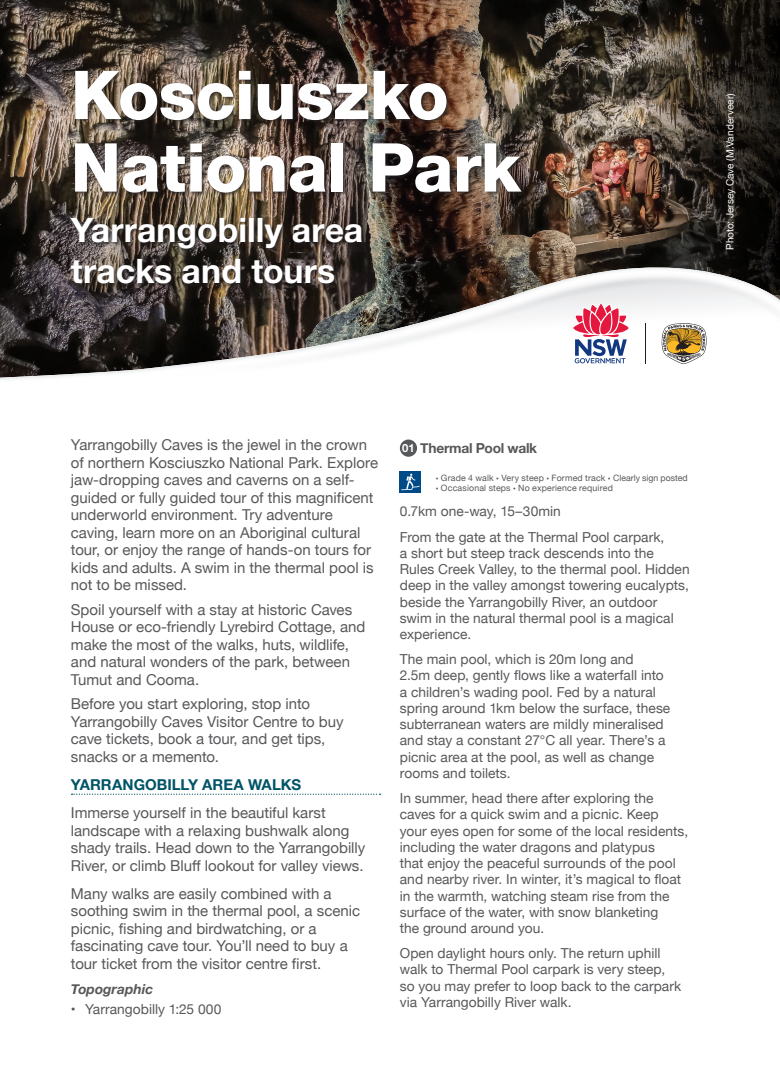
<style>
.page{position:relative;width:780px;height:1088px;background:#fff}
.page>*{position:absolute;margin:0;border:0;box-sizing:border-box;transform-origin:0 0}
.HEADING_TITLE_-_H1{font:800 67.5px/72.5px "Helvetica Neue LT Std";letter-spacing:-.01em;color:#fff}
.HEADING_NP_-_H2{font:700 33.75px/41.2px "Helvetica Neue LT Std";letter-spacing:.005em;color:#fff}
.INTRO{font:15px/17.5px "Helvetica Neue";color:#57585a}
.SUBHEADER_-_H3{font:700 15px "Helvetica Neue";color:#005467}
.BODY_COPY{font:13.75px/16.2px "Helvetica Neue";color:#57585a}
.BoldSecondaryHeading{font:700 13.75px "Helvetica Neue";letter-spacing:-.015em;color:#57585a}
.BODY_COPY-2{font:italic 700 13.75px "Helvetica Neue";letter-spacing:.005em;color:#57585a}
.SUBHEADER_-_H3-2{font:700 11.25px "Helvetica Neue";color:#fff}
.t1{font:10px "Helvetica Neue";letter-spacing:.005em;color:#fff}
.BODY_COPY-3{font:8.75px "Helvetica Neue";letter-spacing:.02em;color:#57585a}
.s1{font-size:4.38px}
</style>
<div class="page">
<img style="left:0;top:0;width:641px;height:267px">
<img style="left:641px;top:0;width:139px;height:267px">
<svg style="left:0;top:267px;width:780px;height:107px;background:#4d4845"></svg>
<img style="left:0;top:374px;width:75px;height:6px">
<img style="left:75px;top:372px;width:327px;height:4px">
<img style="left:492px;top:267px;width:209px;height:107px">
<img style="left:700px;top:271px;width:80px;height:103px">
<img style="left:402px;top:302px;width:90px;height:72px">
<img style="left:268px;top:335px;width:101px;height:19px">
<img style="left:105px;top:356px;width:149px;height:20px">
<hr style="left:645px;top:323px;width:1px;height:41px;background:#231f20">
<svg style="left:661px;top:323px;width:45px;height:41px"></svg>
<svg style="left:572px;top:303px;width:57px;height:60px"></svg>
<div style="left:70px;top:70px;width:456px;height:218px;background:#231f20;opacity:.75"></div>
<svg style="left:71px;top:793px;width:309px;height:2px"></svg>
<div style="left:400px;top:439px;width:17px;height:18px;background:#57585a;border-radius:50%"></div>
<div style="left:400px;top:471px;width:21px;height:21px;background:#004a87"></div>
<svg style="left:401px;top:474px;width:18px;height:16px"></svg>
<h1 class="HEADING_TITLE_-_H1" style="left:71px;top:59px;width:451px">Kosciuszko<br>National Park</h1>
<h2 class="HEADING_NP_-_H2" style="left:71px;top:208px;width:294px">Yarrangobilly area tracks and tours</h2>
<p class="t1" style="left:722px;top:250px;width:158px;rotate:-90deg">Photo: Jersey Cave (M.Vanderveer)</p>
<p class="INTRO" style="left:71px;top:437px;width:309px">Yarrangobilly Caves is the jewel in the crown of northern Kosciuszko National Park. Explore jaw-dropping caves and caverns on a self&shy;guided or fully guided tour of this magnificent underworld environment. Try adventure caving, learn more on an Aboriginal cultural tour, or enjoy the range of hands-on tours for kids and adults. A swim in the thermal pool is not to be missed.</p>
<p class="INTRO" style="left:71px;top:601px;width:296px">Spoil yourself with a stay at historic Caves House or eco-friendly Lyrebird Cottage, and make the most of the walks, huts, wildlife, and natural wonders of the park, between Tumut and Cooma.</p>
<p class="INTRO" style="left:71px;top:696px;width:274px">Before you start exploring, stop into Yarrangobilly Caves Visitor Centre to buy cave tickets, book a tour, and get tips, snacks or a memento.</p>
<h3 class="SUBHEADER_-_H3" style="left:71px;top:773px;width:232px">YARRANGOBILLY AREA WALKS</h3>
<p class="INTRO" style="left:71px;top:805px;width:296px">Immerse yourself in the beautiful karst landscape with a relaxing bushwalk along shady trails. Head down to the Yarrangobilly River, or climb Bluff lookout for valley views.</p>
<p class="INTRO" style="left:71px;top:885px;width:291px">Many walks are easily combined with a soothing swim in the thermal pool, a scenic picnic, fishing and birdwatching, or a fascinating cave tour. You’ll need to buy a tour ticket from the visitor centre first.</p>
<p class="BODY_COPY-2" style="left:71px;top:979px;width:84px">Topographic</p>
<p class="BODY_COPY" style="left:71px;top:1002px;width:152px">• Yarrangobilly 1:25 000</p>
<h3 class="SUBHEADER_-_H3-2" style="left:402px;top:439px;width:14px">01</h3>
<h4 class="BoldSecondaryHeading" style="left:420px;top:437px;width:118px">Thermal Pool walk</h4>
<p class="BODY_COPY-3" style="left:436px;top:471px;width:253px"><span class="s1">●</span> Grade 4 walk <span class="s1">●</span> Very steep <span class="s1">●</span> Formed track <span class="s1">●</span> Clearly sign posted</p>
<p class="BODY_COPY-3" style="left:436px;top:482px;width:179px"><span class="s1">●</span> Occasional steps <span class="s1">●</span> No experience required</p>
<p class="BODY_COPY" style="left:400px;top:504px;width:163px">0.7km one-way, 15–30min</p>
<p class="BODY_COPY" style="left:400px;top:529px;width:291px">From the gate at the Thermal Pool carpark,<br>a short but steep track descends into the Rules Creek Valley, to the thermal pool. Hidden deep in the valley amongst towering eucalypts, beside the Yarrangobilly River, an outdoor swim in the natural thermal pool is a magical experience.</p>
<p class="BODY_COPY" style="left:400px;top:652px;width:272px">The main pool, which is 20m long and<br>2.5m deep, gently flows like a waterfall into a children’s wading pool. Fed by a natural spring around 1km below the surface, these subterranean waters are mildly mineralised and stay a constant 27°C all year. There’s a picnic area at the pool, as well as change rooms and toilets.</p>
<p class="BODY_COPY" style="left:400px;top:791px;width:290px">In summer, head there after exploring the caves for a quick swim and a picnic. Keep your eyes open for some of the local residents, including the water dragons and platypus<br>that enjoy the peaceful surrounds of the pool and nearby river. In winter, it’s magical to float in the warmth, watching steam rise from the surface of the water, with snow blanketing<br>the ground around you.</p>
<p class="BODY_COPY" style="left:400px;top:946px;width:283px">Open daylight hours only. The return uphill walk to Thermal Pool carpark is very steep, so you may prefer to loop back to the carpark via Yarrangobilly River walk.</p>
</div>
